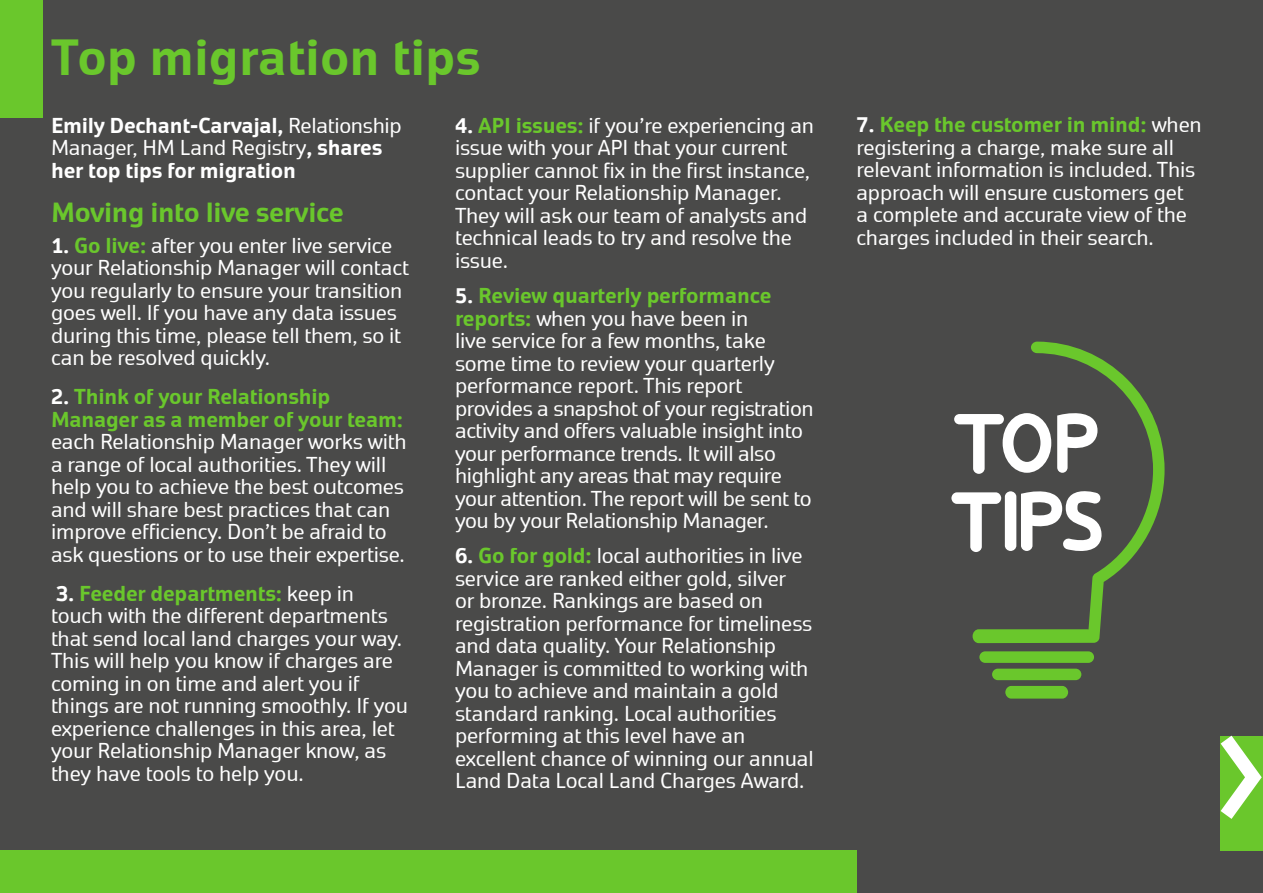
<style>
.page{position:relative;width:1263px;height:893px;background:#4a4a49}
.page>*{position:absolute;margin:0;border:0;box-sizing:border-box;transform-origin:0 0}
.t1{font:700 49.5px "Geo";color:#6ac72c}
.t2{font:700 27px "Geo";letter-spacing:-.015em;color:#6ac72c}
.t3{font:21px/22.5px "Geo";letter-spacing:-.01em;color:#fff}
.t4{font:700 21px/22.5px "Geo";letter-spacing:-.01em;color:#fff}
.t5{font:700 21px/22.5px "Geo";letter-spacing:-.01em;color:#6ac72c}
.s1{font-weight:400}
.s2{font-weight:700}
.s3{font-weight:700;color:#6ac72c}
.s4{color:#fff}
</style>
<div class="page">
<div style="left:0;top:0;width:43px;height:117px;background:#6ac72c"></div>
<div style="left:0;top:850px;width:856px;height:43px;background:#6ac72c"></div>
<div style="left:1220px;top:736px;width:43px;height:114px;background:#6ac72c"></div>
<svg style="left:1220px;top:735px;width:42px;height:84px"></svg>
<svg style="left:954px;top:414px;width:18px;height:11px"></svg>
<svg style="left:951px;top:492px;width:21px;height:58px"></svg>
<div style="left:979px;top:651px;width:115px;height:12px;background:#6ac72c;border-radius:6px"></div>
<div style="left:992px;top:669px;width:89px;height:11px;background:#6ac72c;border-radius:6px"></div>
<div style="left:1005px;top:686px;width:63px;height:13px;background:#6ac72c;border-radius:6px"></div>
<svg style="left:972px;top:342px;width:192px;height:301px"></svg>
<h1 class="t1" style="left:51px;top:30px;width:431px">Top migration tips</h1>
<p class="t4" style="left:51px;top:114px;width:352px">Emily Dechant-Carvajal, <span class="s1">Relationship<br>Manager, HM Land Registry</span>, shares her top tips for migration</p>
<p class="t2" style="left:51px;top:197px;width:294px">Moving into live service</p>
<p class="t3" style="left:51px;top:234px;width:359px"><span class="s2">1.</span> <span class="s3">Go live:</span> after you enter live service your Relationship Manager will contact you regularly to ensure your transition goes well. If you have any data issues during this time, please tell them, so it can be resolved quickly.</p>
<p class="t5" style="left:51px;top:385px;width:353px"><span class="s4">2.</span> Think of your Relationship<br>Manager as a member of your team:</p>
<p class="t3" style="left:51px;top:431px;width:357px">each Relationship Manager works with a range of local authorities. They will help you to achieve the best outcomes and will share best practices that can improve efficiency. Don’t be afraid to ask questions or to use their expertise.</p>
<p class="t3" style="left:51px;top:582px;width:358px"><span class="s2">3.</span> <span class="s3">Feeder departments:</span> keep in<br>touch with the different departments that send local land charges your way.<br>This will help you know if charges are coming in on time and alert you if things are not running smoothly. If you experience challenges in this area, let your Relationship Manager know, as they have tools to help you.</p>
<p class="t3" style="left:455px;top:114px;width:361px"><span class="s2">4.</span> <span class="s3">API issues:</span> if you’re experiencing an issue with your API that your current supplier cannot fix in the first instance, contact your Relationship Manager.<br>They will ask our team of analysts and technical leads to try and resolve the issue.</p>
<p class="t3" style="left:455px;top:285px;width:360px"><span class="s2">5.</span> <span class="s3">Review quarterly performance reports:</span> when you have been in<br>live service for a few months, take some time to review your quarterly performance report. This report provides a snapshot of your registration activity and offers valuable insight into your performance trends. It will also highlight any areas that may require your attention. The report will be sent to you by your Relationship Manager.</p>
<p class="t3" style="left:455px;top:545px;width:360px"><span class="s2">6.</span> <span class="s3">Go for gold:</span> local authorities in live service are ranked either gold, silver<br>or bronze. Rankings are based on registration performance for timeliness and data quality. Your Relationship Manager is committed to working with you to achieve and maintain a gold standard ranking. Local authorities performing at this level have an excellent chance of winning our annual Land Data Local Land Charges Award.</p>
<p class="t3" style="left:856px;top:114px;width:347px"><span class="s2">7.</span> <span class="s3">Keep the customer in mind:</span> when registering a charge, make sure all relevant information is included. This approach will ensure customers get<br>a complete and accurate view of the charges included in their search.</p>
</div>
